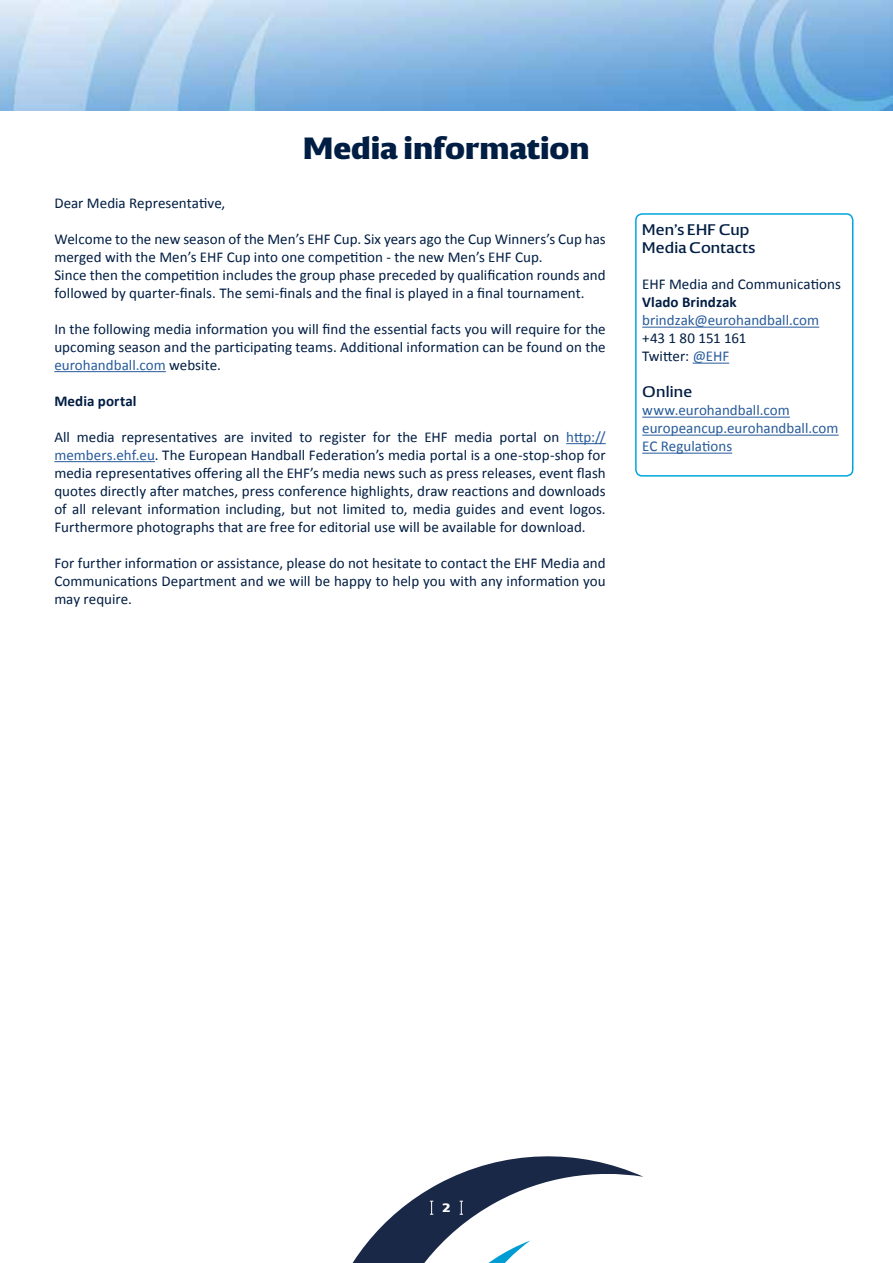
<style>
.page{position:relative;width:893px;height:1263px;background:#fff}
.page>*{position:absolute;margin:0;border:0;box-sizing:border-box;transform-origin:0 0}
.t1{font:800 30px "EHF";color:#001d43}
.t2{font:15px/18px "Calibri";color:#001d43;text-align:justify}
.t3{font:15px/18px "Calibri";color:#275b9b}
.t4{font:15px/18px "EHF";letter-spacing:.01em;color:#001d43}
.t5{font:700 15px "Calibri";letter-spacing:.005em;color:#001d43}
.t6{font:800 12px "EHF";color:#fff}
.s1{color:#275b9b}
</style>
<div class="page">
<svg style="left:352px;top:1156px;width:291px;height:107px"></svg>
<img style="left:0;top:0;width:893px;height:111px">
<div style="left:635px;top:213px;width:218px;height:264px;border:2px solid #00a5df;border-radius:6px"></div>
<hr style="left:54px;top:371px;width:112px;height:1px;background:#275b9b">
<hr style="left:566px;top:443px;width:40px;height:1px;background:#275b9b">
<hr style="left:54px;top:461px;width:101px;height:1px;background:#275b9b">
<hr style="left:642px;top:327px;width:177px;height:1px;background:#275b9b">
<hr style="left:693px;top:363px;width:36px;height:1px;background:#275b9b">
<hr style="left:642px;top:417px;width:148px;height:1px;background:#275b9b">
<hr style="left:642px;top:435px;width:197px;height:1px;background:#275b9b">
<hr style="left:642px;top:453px;width:90px;height:1px;background:#275b9b">
<h1 class="t1" style="left:303px;top:130px;width:288px">Media information</h1>
<p class="t2" style="left:54px;top:194px;width:172px">Dear Media Representative,</p>
<p class="t2" style="left:54px;top:230px;width:553px;text-align:left">Welcome to the new season of the Men’s EHF Cup. Six years ago the Cup Winners’s Cup has merged with the Men’s EHF Cup into one competition - the new Men’s EHF Cup.<br>Since then the competition includes the group phase preceded by qualification rounds and followed by quarter-finals. The semi-finals and the final is played in a final tournament.</p>
<p class="t2" style="left:54px;top:320px;width:553px">In the following media information you will find the essential facts you will require for the upcoming season and the participating teams. Additional information can be found on the <span class="s1">eurohandball.com</span> website.</p>
<p class="t5" style="left:54px;top:391px;width:84px">Media portal</p>
<p class="t2" style="left:54px;top:428px;width:553px">All media representatives are invited to register for the EHF media portal on <span class="s1">http:// members.ehf.eu</span>. The European Handball Federation’s media portal is a one-stop-shop for media representatives offering all the EHF’s media news such as press releases, event flash quotes directly after matches, press conference highlights, draw reactions and downloads of all relevant information including, but not limited to, media guides and event logos.<br>Furthermore photographs that are free for editorial use will be available for download.</p>
<p class="t2" style="left:54px;top:554px;width:553px">For further information or assistance, please do not hesitate to contact the EHF Media and Communications Department and we will be happy to help you with any information you may require.</p>
<p class="t4" style="left:642px;top:222px;width:115px">Men’s EHF Cup<br>Media Contacts</p>
<p class="t2" style="left:642px;top:275px;width:200px">EHF Media and Communications</p>
<p class="t5" style="left:642px;top:293px;width:96px">Vlado Brindzak</p>
<p class="t3" style="left:642px;top:311px;width:178px">brindzak@eurohandball.com</p>
<p class="t2" style="left:642px;top:329px;width:106px">+43 1 80 151 161<br>Twitter: <span class="s1">@EHF</span></p>
<p class="t4" style="left:642px;top:384px;width:51px">Online</p>
<p class="t3" style="left:642px;top:401px;width:198px">www.eurohandball.com europeancup.eurohandball.com<br>EC Regulations</p>
<p class="t6" style="left:442px;top:1201px;width:10px">2</p>
</div>
